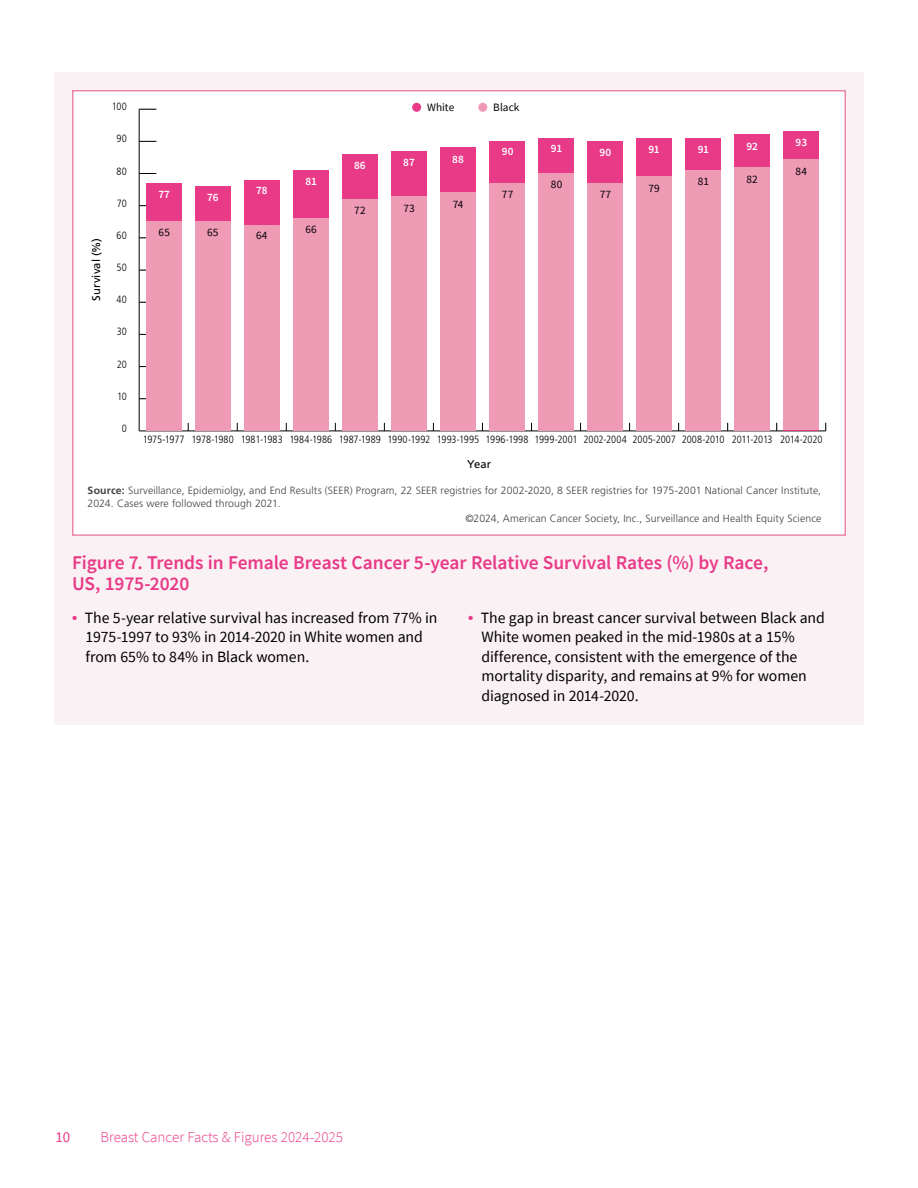
<style>
.page{position:relative;width:918px;height:1188px;background:#fff}
.page>*{position:absolute;margin:0;border:0;box-sizing:border-box;transform-origin:0 0}
.Figure_and_Table_Heads_Span{font:600 19.5px/21px "Source Sans Pro";letter-spacing:-.005em;color:#e93a87}
.t1{font:15.75px/19.5px "Source Sans Pro";letter-spacing:-.005em;color:#000}
.t2{font:300 15px "Source Sans Pro";color:#e93a87}
.t3{font:15px "Source Sans Pro";color:#e93a87}
.t4{font:11.25px "Source Sans Pro";letter-spacing:.01em;color:#000}
.t5{font:600 11.25px "Source Sans Pro";color:#fff}
.t6{font:11.25px "Frutiger LT Std";letter-spacing:.015em;color:#000}
.Table_Ref{font:300 10.5px/12.8px "Frutiger LT Std";letter-spacing:.01em;color:#414042}
.t7{font:300 condensed 10.5px "Frutiger LT Std";color:#000}
.s1{font-weight:700}
.s2{font-family:"Source Serif Pro";font-weight:700;color:#e93a87}
</style>
<div class="page">
<div style="left:54px;top:72px;width:810px;height:653px;background:#faf1f5"></div>
<div style="left:73px;top:91px;width:772px;height:444px;background:#fff"></div>
<hr style="left:139px;top:431px;width:687px;height:1px;background:#000">
<hr style="left:139px;top:109px;width:1px;height:322px;background:#000">
<svg style="left:139px;top:173px;width:17px;height:1px"></svg>
<svg style="left:139px;top:141px;width:17px;height:1px"></svg>
<svg style="left:139px;top:109px;width:17px;height:1px"></svg>
<div style="left:146px;top:183px;width:35px;height:248px;background:#e93a87"></div>
<div style="left:195px;top:186px;width:35px;height:245px;background:#e93a87"></div>
<div style="left:244px;top:180px;width:35px;height:251px;background:#e93a87"></div>
<div style="left:293px;top:170px;width:35px;height:261px;background:#e93a87"></div>
<div style="left:342px;top:154px;width:36px;height:277px;background:#e93a87"></div>
<div style="left:391px;top:151px;width:36px;height:280px;background:#e93a87"></div>
<div style="left:440px;top:148px;width:36px;height:283px;background:#e93a87"></div>
<div style="left:489px;top:141px;width:36px;height:290px;background:#e93a87"></div>
<div style="left:538px;top:138px;width:36px;height:293px;background:#e93a87"></div>
<div style="left:587px;top:141px;width:36px;height:290px;background:#e93a87"></div>
<div style="left:636px;top:138px;width:36px;height:293px;background:#e93a87"></div>
<div style="left:686px;top:138px;width:35px;height:293px;background:#e93a87"></div>
<div style="left:735px;top:135px;width:35px;height:296px;background:#e93a87"></div>
<div style="left:784px;top:132px;width:35px;height:299px;background:#e93a87"></div>
<div style="left:146px;top:222px;width:35px;height:209px;background:#ef9bb6"></div>
<div style="left:195px;top:222px;width:35px;height:209px;background:#ef9bb6"></div>
<div style="left:244px;top:225px;width:35px;height:206px;background:#ef9bb6"></div>
<div style="left:293px;top:218px;width:35px;height:213px;background:#ef9bb6"></div>
<div style="left:342px;top:199px;width:36px;height:232px;background:#ef9bb6"></div>
<div style="left:391px;top:196px;width:36px;height:235px;background:#ef9bb6"></div>
<div style="left:440px;top:193px;width:36px;height:238px;background:#ef9bb6"></div>
<div style="left:489px;top:183px;width:36px;height:248px;background:#ef9bb6"></div>
<div style="left:538px;top:173px;width:36px;height:258px;background:#ef9bb6"></div>
<div style="left:587px;top:183px;width:36px;height:248px;background:#ef9bb6"></div>
<div style="left:636px;top:177px;width:36px;height:254px;background:#ef9bb6"></div>
<div style="left:686px;top:170px;width:35px;height:261px;background:#ef9bb6"></div>
<div style="left:735px;top:167px;width:35px;height:264px;background:#ef9bb6"></div>
<div style="left:784px;top:159px;width:35px;height:271px;background:#ef9bb6"></div>
<div style="left:412px;top:103px;width:9px;height:9px;background:#e93a87;border-radius:50%"></div>
<div style="left:478px;top:103px;width:9px;height:9px;background:#ef9bb6;border-radius:50%"></div>
<div style="left:72px;top:90px;width:774px;height:446px;border:2px solid #ed85a9"></div>
<p class="t6" style="left:90px;top:301px;width:65px;rotate:-90deg">Survival (%)</p>
<p class="t7" style="left:112px;top:101px;width:17px">100</p>
<p class="t7" style="left:117px;top:133px;width:12px">90</p>
<p class="t7" style="left:117px;top:165px;width:12px">80</p>
<p class="t7" style="left:117px;top:197px;width:11px">70</p>
<p class="t7" style="left:117px;top:229px;width:12px">60</p>
<p class="t7" style="left:117px;top:262px;width:12px">50</p>
<p class="t7" style="left:117px;top:294px;width:12px">40</p>
<p class="t7" style="left:117px;top:326px;width:12px">30</p>
<p class="t7" style="left:117px;top:358px;width:12px">20</p>
<p class="t7" style="left:117px;top:390px;width:11px">10</p>
<p class="t7" style="left:122px;top:422px;width:7px">0</p>
<p class="t5" style="left:158px;top:187px;width:13px">77</p>
<p class="t4" style="left:159px;top:225px;width:13px">65</p>
<p class="t5" style="left:207px;top:190px;width:13px">76</p>
<p class="t4" style="left:207px;top:225px;width:13px">65</p>
<p class="t5" style="left:256px;top:183px;width:13px">78</p>
<p class="t4" style="left:256px;top:228px;width:13px">64</p>
<p class="t5" style="left:305px;top:174px;width:13px">81</p>
<p class="t4" style="left:305px;top:222px;width:13px">66</p>
<p class="t5" style="left:354px;top:158px;width:13px">86</p>
<p class="t4" style="left:354px;top:203px;width:13px">72</p>
<p class="t4" style="left:427px;top:101px;width:29px">White</p>
<p class="t4" style="left:493px;top:101px;width:28px">Black</p>
<p class="t5" style="left:403px;top:155px;width:13px">87</p>
<p class="t4" style="left:403px;top:201px;width:13px">73</p>
<p class="t5" style="left:452px;top:152px;width:13px">88</p>
<p class="t4" style="left:453px;top:197px;width:12px">74</p>
<p class="t5" style="left:502px;top:144px;width:13px">90</p>
<p class="t4" style="left:502px;top:187px;width:13px">77</p>
<p class="t5" style="left:551px;top:141px;width:13px">91</p>
<p class="t4" style="left:551px;top:177px;width:13px">80</p>
<p class="t5" style="left:599px;top:145px;width:13px">90</p>
<p class="t4" style="left:600px;top:187px;width:13px">77</p>
<p class="t5" style="left:648px;top:141px;width:13px">91</p>
<p class="t4" style="left:648px;top:181px;width:13px">79</p>
<p class="t5" style="left:698px;top:142px;width:13px">91</p>
<p class="t4" style="left:698px;top:174px;width:13px">81</p>
<p class="t5" style="left:746px;top:139px;width:13px">92</p>
<p class="t4" style="left:747px;top:172px;width:13px">82</p>
<p class="t5" style="left:796px;top:135px;width:13px">93</p>
<p class="t4" style="left:796px;top:164px;width:13px">84</p>
<p class="t7" style="left:143px;top:434px;width:681px">1975-1977 1978-1980 1981-1983 1984-1986 1987-1989 1990-1992 1993-1995 1996-1998 1999-2001 2002-2004 2005-2007 2008-2010 2011-2013 2014-2020</p>
<p class="t6" style="left:467px;top:458px;width:26px">Year</p>
<p class="Table_Ref" style="left:88px;top:484px;width:735px"><span class="s1">Source:</span> Surveillance, Epidemiolgy, and End Results (SEER) Program, 22 SEER registries for 2002-2020, 8 SEER registries for 1975-2001 National Cancer Institute,<br>2024. Cases were followed through 2021.</p>
<p class="Table_Ref" style="left:465px;top:513px;width:357px">©2024, American Cancer Society, Inc., Surveillance and Health Equity Science</p>
<p class="Figure_and_Table_Heads_Span" style="left:72px;top:551px;width:698px">Figure 7. Trends in Female Breast Cancer 5-year Relative Survival Rates (%) by Race,<br>US, 1975-2020</p>
<p class="t1" style="left:86px;top:607px;width:353px;text-indent:-14px"><span class="s2">•</span> The 5-year relative survival has increased from 77% in<br>1975-1997 to 93% in 2014-2020 in White women and from 65% to 84% in Black women.</p>
<p class="t1" style="left:482px;top:607px;width:345px;text-indent:-14px"><span class="s2">•</span> The gap in breast cancer survival between Black and White women peaked in the mid-1980s at a 15% difference, consistent with the emergence of the mortality disparity, and remains at 9% for women diagnosed in 2014-2020.</p>
<p class="t3" style="left:56px;top:1127px;width:16px">10</p>
<p class="t2" style="left:100px;top:1127px;width:244px">Breast Cancer Facts &amp; Figures 2024-2025</p>
</div>
